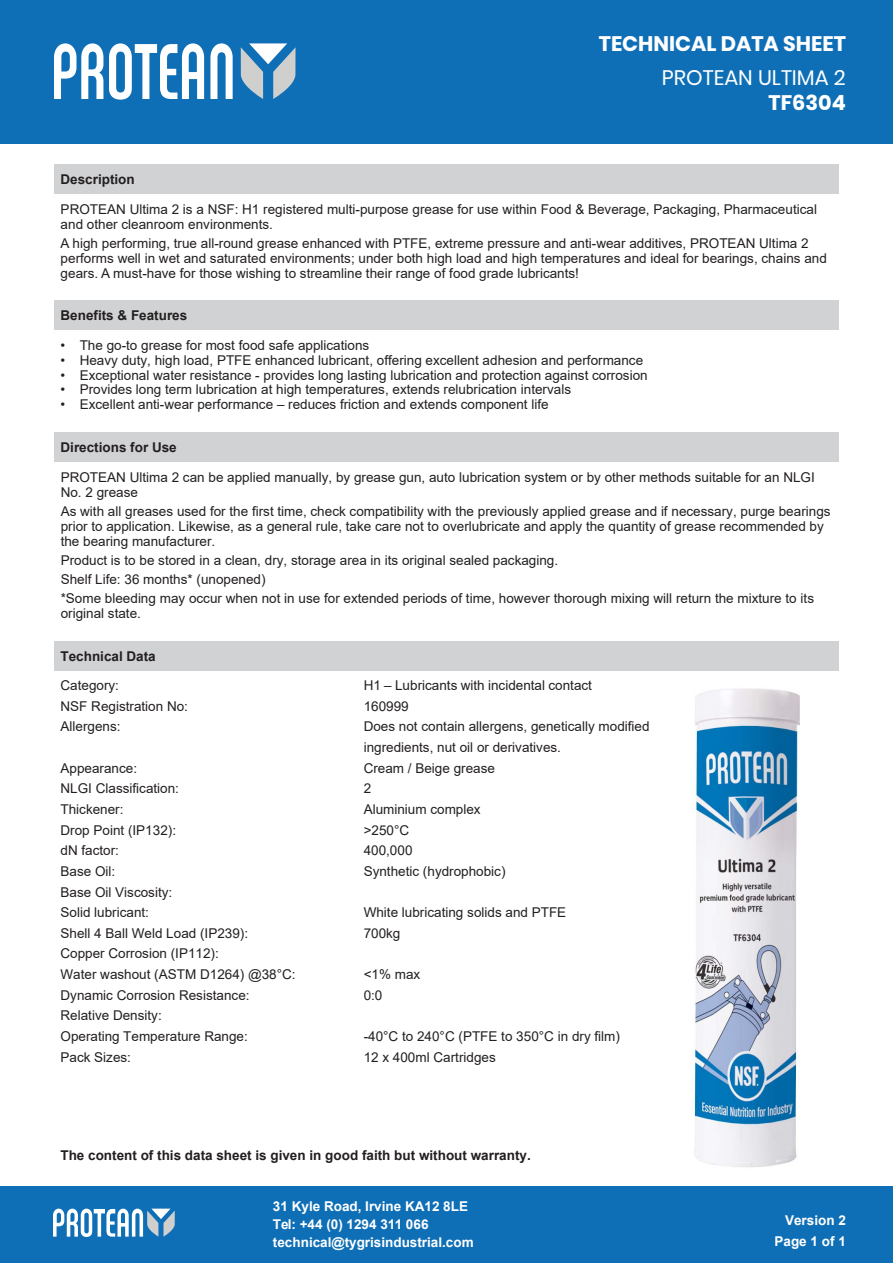
<style>
.page{position:relative;width:893px;height:1263px;background:#fff}
.page>*{position:absolute;margin:0;border:0;box-sizing:border-box;transform-origin:0 0}
.t1{font:21px/25.2px "Poppins";color:#fff;text-align:right}
.t2{font:700 21px "Poppins";color:#fff}
.t3{font:13.5px/14.9px "Arial";color:#231f20}
.t4{font:13.5px/20.7px "Arial";color:#231f20}
.t5{font:700 13.5px/18px "Arial";color:#fff}
.t6{font:700 13.5px "Arial";color:#231f20}
.t7{font:700 13.5px "Arial";color:#231f20}
.t8{font:700 13.5px/20.5px "Arial";color:#fff;text-align:right}
.s1{font-weight:700}
</style>
<div class="page">
<img style="left:691px;top:688px;width:109px;height:480px">
<div style="left:54px;top:641px;width:784px;height:29px;background:#d1d2d4"></div>
<div style="left:54px;top:432px;width:784px;height:30px;background:#d1d2d4"></div>
<div style="left:54px;top:300px;width:784px;height:30px;background:#d1d2d4"></div>
<div style="left:54px;top:164px;width:784px;height:29px;background:#d1d2d4"></div>
<div style="left:0;top:0;width:893px;height:143px;background:#0f6fb6"></div>
<svg style="left:241px;top:43px;width:55px;height:56px"></svg>
<svg style="left:54px;top:43px;width:49px;height:56px"></svg>
<svg style="left:210px;top:43px;width:23px;height:56px"></svg>
<svg style="left:109px;top:43px;width:95px;height:57px"></svg>
<div style="left:0;top:1186px;width:893px;height:77px;background:#0f6fb6"></div>
<svg style="left:53px;top:1208px;width:122px;height:29px"></svg>
<h1 class="t2" style="left:599px;top:31px;width:249px">TECHNICAL DATA SHEET</h1>
<h1 class="t1" style="left:662px;top:65px;width:185px">PROTEAN ULTIMA 2<br><span class="s1">TF630</span><span class="s1">4</span></h1>
<p class="t7" style="left:61px;top:169px;width:76px">Description</p>
<p class="t3" style="left:61px;top:202px;width:758px">PROTEAN Ultima 2 is a NSF: H1 registered multi-purpose grease for use within Food &amp; Beverage, Packaging, Pharmaceutical and other cleanroom environments.</p>
<p class="t3" style="left:61px;top:236px;width:768px">A high performing, true all-round grease enhanced with PTFE, extreme pressure and anti-wear additives, PROTEAN Ultima 2 performs well in wet and saturated environments; under both high load and high temperatures and ideal for bearings, chains and gears. A must-have for those wishing to streamline their range of food grade lubricants!</p>
<p class="t7" style="left:61px;top:305px;width:128px">Benefits &amp; Features</p>
<p class="t3" style="left:61px;top:338px;width:310px">• The go-to grease for most food safe applications</p>
<p class="t3" style="left:61px;top:353px;width:584px">• Heavy duty, high load, PTFE enhanced lubricant, offering excellent adhesion and performance</p>
<p class="t3" style="left:61px;top:367px;width:589px">• Exceptional water resistance - provides long lasting lubrication and protection against corrosion</p>
<p class="t3" style="left:61px;top:382px;width:512px">• Provides long term lubrication at high temperatures, extends relubrication intervals</p>
<p class="t3" style="left:61px;top:397px;width:490px">• Excellent anti-wear performance – reduces friction and extends component life</p>
<p class="t7" style="left:61px;top:437px;width:118px">Directions for Use</p>
<p class="t3" style="left:61px;top:470px;width:756px">PROTEAN Ultima 2 can be applied manually, by grease gun, auto lubrication system or by other methods suitable for an NLGI<br>No. 2 grease</p>
<p class="t3" style="left:61px;top:504px;width:771px">As with all greases used for the first time, check compatibility with the previously applied grease and if necessary, purge bearings prior to application. Likewise, as a general rule, take care not to overlubricate and apply the quantity of grease recommended by the bearing manufacturer.</p>
<p class="t3" style="left:61px;top:551px;width:755px;line-height:18.9px">Product is to be stored in a clean, dry, storage area in its original sealed packaging.<br>Shelf Life: 36 months* (unopened)<br>*Some bleeding may occur when not in use for extended periods of time, however thorough mixing will return the mixture to its</p>
<p class="t3" style="left:61px;top:605px;width:82px">original state.</p>
<p class="t7" style="left:61px;top:646px;width:97px">Technical Data</p>
<p class="t4" style="left:61px;top:675px;width:129px">Category:<br>NSF Registration No:<br>Allergens:</p>
<p class="t4" style="left:61px;top:757px;width:237px">Appearance:<br>NLGI Classification:<br>Thickener:<br>Drop Point (IP132):<br>dN factor:<br>Base Oil:<br>Base Oil Viscosity:<br>Solid lubricant:<br>Shell 4 Ball Weld Load (IP239):<br>Copper Corrosion (IP112):<br>Water washout (ASTM D1264) @38°C:<br>Dynamic Corrosion Resistance:<br>Relative Density:<br>Operating Temperature Range:<br>Pack Sizes:</p>
<p class="t4" style="left:364px;top:675px;width:287px">H1 – Lubricants with incidental contact<br>160999<br>Does not contain allergens, genetically modified ingredients, nut oil or derivatives.<br>Cream / Beige grease<br>2<br>Aluminium complex<br>&gt;250°C<br>400,000<br>Synthetic (hydrophobic)</p>
<p class="t4" style="left:364px;top:902px;width:204px">White lubricating solids and PTFE<br>700kg</p>
<p class="t4" style="left:364px;top:964px;width:58px">&lt;1% max<br>0:0</p>
<p class="t4" style="left:364px;top:1026px;width:258px">-40°C to 240°C (PTFE to 350°C in dry film)<br>12 x 400ml Cartridges</p>
<p class="t6" style="left:60px;top:1146px;width:472px">The content of this data sheet is given in good faith but without warranty.</p>
<p class="t5" style="left:273px;top:1197px;width:202px">31 Kyle Road, Irvine KA12 8LE<br>Tel: +44 (0) 1294 311 066 technical@tygrisindustrial.com</p>
<p class="t8" style="left:774px;top:1210px;width:73px">Version 2<br>Page 1 of 1</p>
</div>
